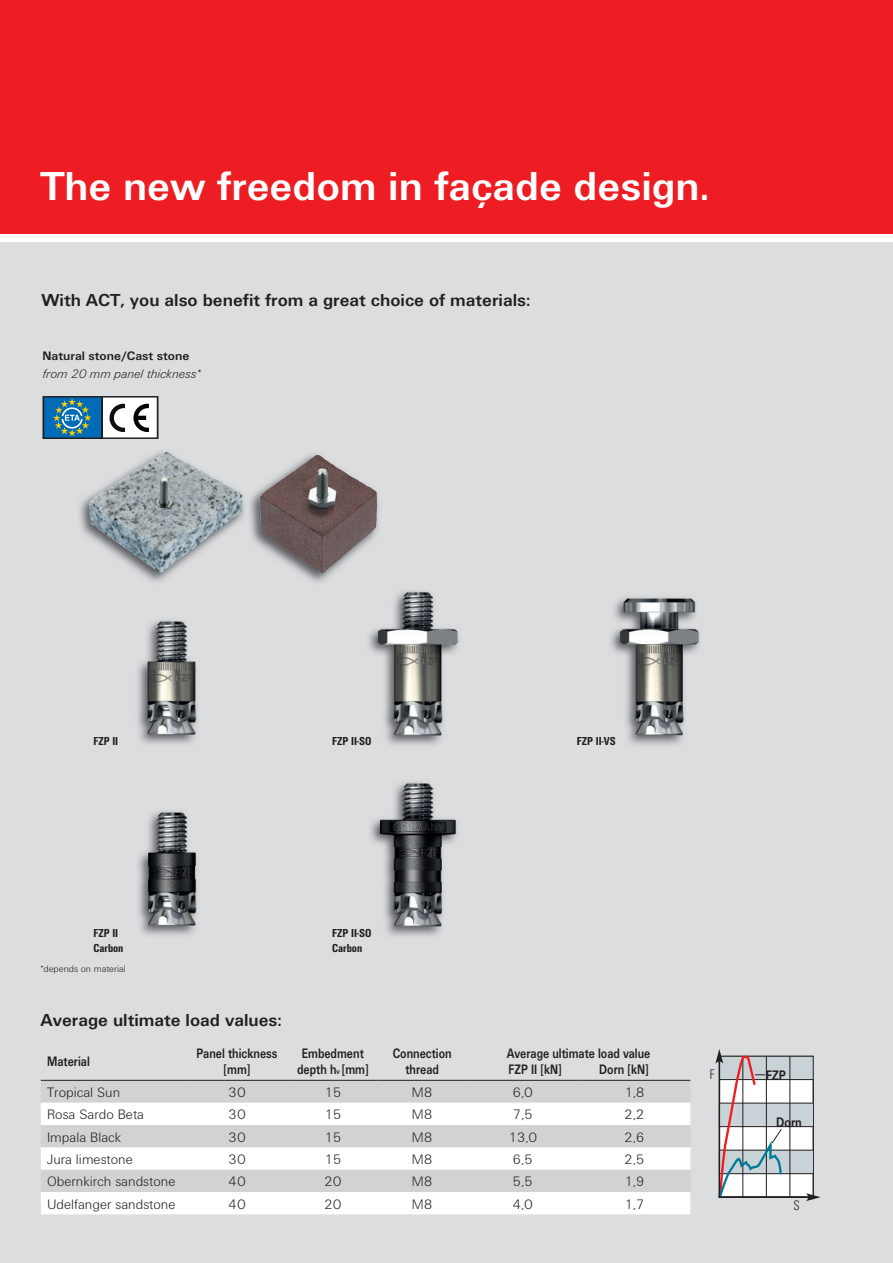
<style>
.page{position:relative;width:893px;height:1263px;background:#fff}
.page>*{position:absolute;margin:0;border:0;box-sizing:border-box;transform-origin:0 0}
.t1{font:700 42px "Fi We";color:#fff}
.t2{font:700 18px "Fi We";color:#231f20}
.t3{font:300 14.25px "Fi We";color:#231f20}
.t4{font:700 14.25px/15.6px "Fi We";color:#231f20;text-align:center;scale:.8 1}
.t5{font:700 13.2px "LT Univers Basic";color:#231f20;scale:.8 1}
.t6{font:300 condensed 13.2px "LT Univers";color:#231f20}
.t7{font:italic 300 12.75px "Fi We";color:#231f20}
.t8{font:700 12.75px "Fi We";color:#231f20}
.t9{font:700 condensed 12px/15px "Fi We";color:#231f20}
.t10{font:300 9.75px "Fi We";color:#231f20}
.s1{font-size:8.25px}
</style>
<div class="page">
<div style="left:0;top:242px;width:893px;height:1021px;background:#dcdddf"></div>
<img style="left:79px;top:451px;width:165px;height:131px">
<img style="left:89px;top:452px;width:115px;height:122px">
<img style="left:249px;top:454px;width:130px;height:128px">
<img style="left:259px;top:455px;width:118px;height:118px">
<div style="left:41px;top:1081px;width:649px;height:21px;background:#d1d2d4"></div>
<svg style="left:41px;top:1103px;width:649px;height:111px;fill:#fff"></svg>
<hr style="left:41px;top:1080px;width:145px;height:1px;background:#231f20">
<hr style="left:186px;top:1080px;width:102px;height:1px;background:#231f20">
<hr style="left:288px;top:1080px;width:90px;height:1px;background:#231f20">
<hr style="left:378px;top:1080px;width:89px;height:1px;background:#231f20">
<hr style="left:467px;top:1080px;width:112px;height:1px;background:#231f20">
<hr style="left:579px;top:1080px;width:111px;height:1px;background:#231f20">
<div style="left:0;top:0;width:893px;height:234px;background:#ee1d23"></div>
<div style="left:719px;top:1056px;width:94px;height:141px;background:#fff"></div>
<div style="left:719px;top:1056px;width:94px;height:23px;background:#c9d3d7"></div>
<div style="left:719px;top:1150px;width:94px;height:23px;background:#c9d3d7"></div>
<div style="left:719px;top:1103px;width:94px;height:23px;background:#c9d3d7"></div>
<hr style="left:719px;top:1079px;width:94px;height:1px;background:#231f20">
<hr style="left:719px;top:1103px;width:94px;height:1px;background:#231f20">
<hr style="left:719px;top:1150px;width:94px;height:1px;background:#231f20">
<hr style="left:790px;top:1056px;width:1px;height:141px;background:#231f20">
<hr style="left:719px;top:1173px;width:94px;height:1px;background:#231f20">
<hr style="left:719px;top:1126px;width:94px;height:1px;background:#231f20">
<svg style="left:806px;top:1193px;width:15px;height:8px"></svg>
<svg style="left:715px;top:1049px;width:68px;height:147px"></svg>
<hr style="left:718px;top:1196px;width:91px;height:2px;background:#231f20">
<hr style="left:718px;top:1061px;width:2px;height:136px;background:#231f20">
<img style="left:137px;top:619px;width:60px;height:125px">
<img style="left:138px;top:810px;width:60px;height:125px">
<img style="left:397px;top:590px;width:38px;height:155px">
<img style="left:368px;top:597px;width:29px;height:148px">
<img style="left:435px;top:628px;width:24px;height:117px">
<img style="left:370px;top:782px;width:88px;height:154px">
<img style="left:610px;top:595px;width:90px;height:150px">
<svg style="left:43px;top:396px;width:115px;height:43px;background:#7097ad"></svg>
<h1 class="t1" style="left:40px;top:162px;width:566px">Anschlüsse für viele Einsätze.</h1>
<h1 class="t1" style="left:40px;top:162px;width:671px">The new freedom in façade design.</h1>
<p class="t2" style="left:41px;top:290px;width:491px">With ACT, you also benefit from a great choice of materials:</p>
<p class="t8" style="left:43px;top:349px;width:148px">Natural stone/Cast stone</p>
<p class="t7" style="left:43px;top:367px;width:159px">from 20 mm panel thickness*</p>
<p class="t9" style="left:94px;top:734px;width:26px">FZP II</p>
<p class="t9" style="left:332px;top:734px;width:41px">FZP II-SO</p>
<p class="t9" style="left:577px;top:734px;width:40px">FZP II-VS</p>
<p class="t9" style="left:94px;top:925px;width:31px">FZP II<br>Carbon</p>
<p class="t10" style="left:40px;top:963px;width:87px">*depends on material</p>
<p class="t2" style="left:40px;top:1010px;width:243px">Average ultimate load values:</p>
<p class="t9" style="left:332px;top:925px;width:41px">FZP II-SO<br>Carbon</p>
<p class="t4" style="left:47px;top:1053px;width:55px">Material</p>
<p class="t4" style="left:197px;top:1045px;width:103px">Panel thickness [mm]</p>
<p class="t4" style="left:297px;top:1045px;width:91px">Embedment depth h<span class="s1">v</span> [mm]</p>
<p class="t4" style="left:393px;top:1045px;width:75px">Connection thread</p>
<p class="t4" style="left:507px;top:1045px;width:181px;text-align:left">Average ultimate load value<br>FZP II [kN]</p>
<p class="t4" style="left:599px;top:1061px;width:64px">Dorn [kN]</p>
<p class="t3" style="left:47px;top:1084px;width:75px">Tropical Sun</p>
<p class="t3" style="left:228px;top:1084px;width:19px">30</p>
<p class="t3" style="left:324px;top:1084px;width:19px">15</p>
<p class="t3" style="left:412px;top:1084px;width:22px">M8</p>
<p class="t3" style="left:513px;top:1084px;width:22px">6,0</p>
<p class="t3" style="left:624px;top:1084px;width:22px">1,8</p>
<p class="t3" style="left:47px;top:1106px;width:99px">Rosa Sardo Beta</p>
<p class="t3" style="left:228px;top:1106px;width:19px">30</p>
<p class="t3" style="left:324px;top:1106px;width:19px">15</p>
<p class="t3" style="left:412px;top:1106px;width:22px">M8</p>
<p class="t3" style="left:513px;top:1106px;width:22px">7,5</p>
<p class="t3" style="left:624px;top:1106px;width:22px">2,2</p>
<p class="t3" style="left:47px;top:1129px;width:76px">Impala Black</p>
<p class="t3" style="left:228px;top:1129px;width:19px">30</p>
<p class="t3" style="left:324px;top:1129px;width:19px">15</p>
<p class="t3" style="left:412px;top:1129px;width:22px">M8</p>
<p class="t3" style="left:508px;top:1129px;width:31px">13,0</p>
<p class="t3" style="left:624px;top:1129px;width:22px">2,6</p>
<p class="t3" style="left:47px;top:1151px;width:87px">Jura limestone</p>
<p class="t3" style="left:228px;top:1151px;width:19px">30</p>
<p class="t3" style="left:324px;top:1151px;width:19px">15</p>
<p class="t3" style="left:412px;top:1151px;width:22px">M8</p>
<p class="t3" style="left:513px;top:1151px;width:22px">6,5</p>
<p class="t3" style="left:624px;top:1151px;width:22px">2,5</p>
<p class="t3" style="left:47px;top:1173px;width:130px">Obernkirch sandstone</p>
<p class="t3" style="left:228px;top:1173px;width:19px">40</p>
<p class="t3" style="left:324px;top:1173px;width:19px">20</p>
<p class="t3" style="left:412px;top:1173px;width:22px">M8</p>
<p class="t3" style="left:513px;top:1173px;width:22px">5,5</p>
<p class="t3" style="left:624px;top:1173px;width:22px">1,9</p>
<p class="t3" style="left:47px;top:1196px;width:130px">Udelfanger sandstone</p>
<p class="t3" style="left:228px;top:1196px;width:19px">40</p>
<p class="t3" style="left:324px;top:1196px;width:19px">20</p>
<p class="t3" style="left:412px;top:1196px;width:22px">M8</p>
<p class="t3" style="left:513px;top:1196px;width:22px">4,0</p>
<p class="t3" style="left:624px;top:1196px;width:22px">1,7</p>
<p class="t6" style="left:709px;top:1067px;width:7px">F</p>
<p class="t5" style="left:766px;top:1067px;width:26px">FZP</p>
<p class="t5" style="left:776px;top:1114px;width:34px">Dorn</p>
<p class="t6" style="left:793px;top:1198px;width:8px">S</p>
</div>
